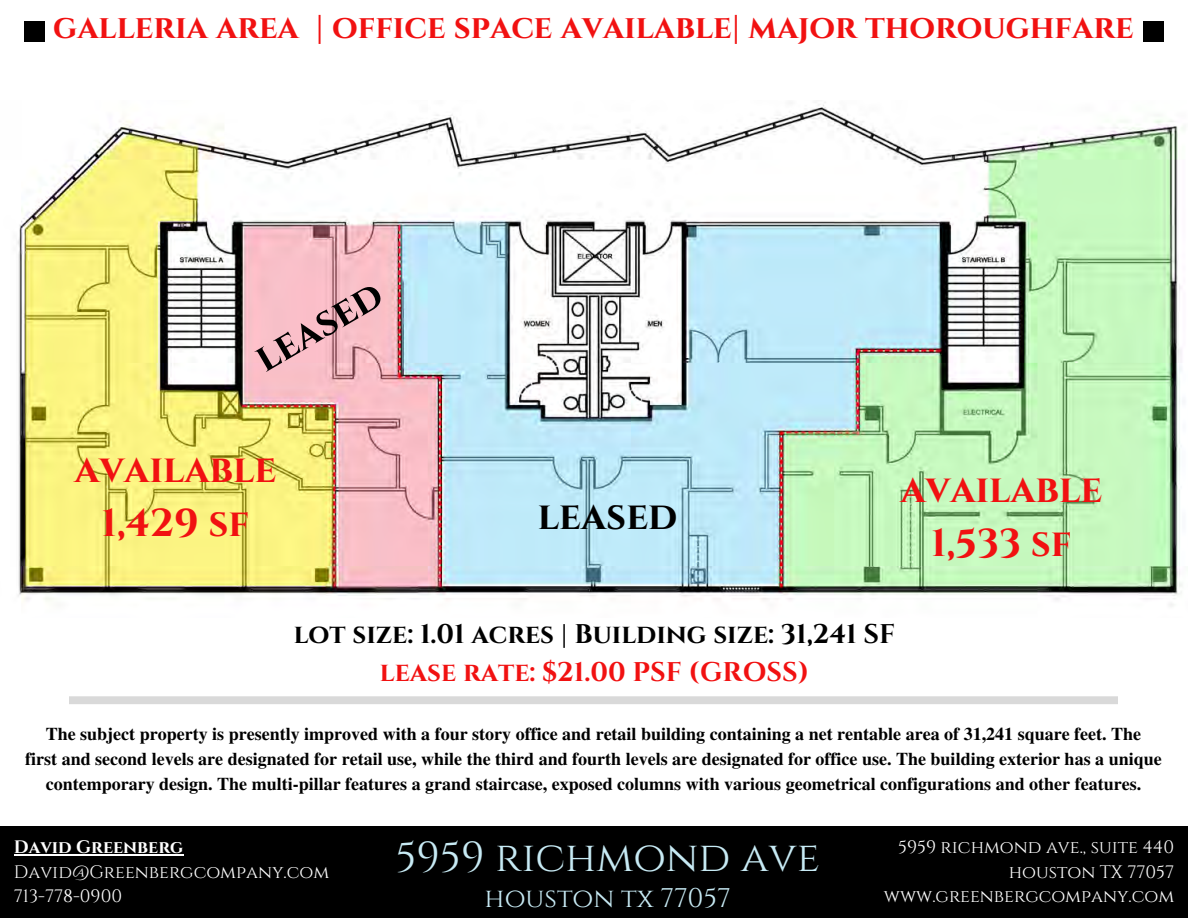
<style>
.page{position:relative;width:1188px;height:918px;background:#fff}
.page>*{position:absolute;margin:0;border:0;box-sizing:border-box;transform-origin:0 0}
.t1{font:42px "Cinzel";color:#c7eaf4}
.t2{font:700 39px/54px "Cinzel";color:#f11111;text-align:center}
.t3{font:700 39px "Cinzel";color:#000}
.t4{font:700 33px "Cinzel";color:#f11111}
.t5{font:700 27px/37.2px "Cinzel";color:#000;text-align:center}
.t6{font:27px "Cinzel";color:#c7eaf4}
.t7{font:700 18px/24.8px "Te X Gyre Termes";color:#000;text-align:center}
.t8{font:18px "Cinzel";color:#fff}
.t9{font:700 18px "Cinzel";color:#fff}
.s1{color:#f11111}
</style>
<div class="page">
<div style="left:0;top:826px;width:1188px;height:92px;background:#000"></div>
<div style="left:24px;top:21px;width:20px;height:20px;background:#000"></div>
<div style="left:1144px;top:21px;width:20px;height:20px;background:#000"></div>
<svg style="left:70px;top:696px;width:1047px;height:8px;background:#dadada"></svg>
<img style="left:18px;top:102px;width:1164px;height:504px">
<hr style="left:14px;top:854px;width:169px;height:1px;background:#fff">
<p class="t4" style="left:53px;top:6px;width:1082px">galleria area | office space available| major thoroughfare</p>
<p class="t3" style="left:246px;top:340px;width:141px;rotate:-30deg">leased</p>
<p class="t2" style="left:74px;top:443px;width:204px">available<br>1,429 sf</p>
<p class="t3" style="left:538px;top:491px;width:141px">leased</p>
<p class="t2" style="left:900px;top:463px;width:204px">available<br>1,533 sf</p>
<h1 class="t5" style="left:294px;top:617px;width:603px">lot size: 1.01 acres | Building size: 31,241 SF <span class="s1">lease rate: $21.00 PSF (GROSS)</span></h1>
<h1 class="t7" style="left:25px;top:721px;width:1138px">The subject property is presently improved with a four story office and retail building containing a net rentable area of 31,241 square feet. The<br>first and second levels are designated for retail use, while the third and fourth levels are designated for office use. The building exterior has a unique contemporary design. The multi-pillar features a grand staircase, exposed columns with various geometrical configurations and other features.</h1>
<p class="t9" style="left:14px;top:835px;width:171px">David Greenberg</p>
<h6 class="t8" style="left:14px;top:860px;width:317px">David@Greenbergcompany.com</h6>
<h2 class="t8" style="left:14px;top:885px;width:110px">713-778-0900</h2>
<h5 class="t1" style="left:396px;top:830px;width:425px">5959 richmond ave</h5>
<p class="t6" style="left:485px;top:881px;width:248px">houston tx 77057</p>
<h1 class="t8" style="left:898px;top:835px;width:278px">5959 richmond ave., suite 440</h1>
<h1 class="t8" style="left:1009px;top:860px;width:167px">houston TX 77057</h1>
<h4 class="t8" style="left:884px;top:885px;width:292px">www.greenbergcompany.com</h4>
<h3 class="t8" style="left:898px;top:841px;width:278px">5959 richmond ave., suite 440</h3>
<p class="t8" style="left:1009px;top:866px;width:167px">houston TX 77057</p>
<p class="t8" style="left:884px;top:891px;width:292px">www.greenbergcompany.com</p>
</div>
